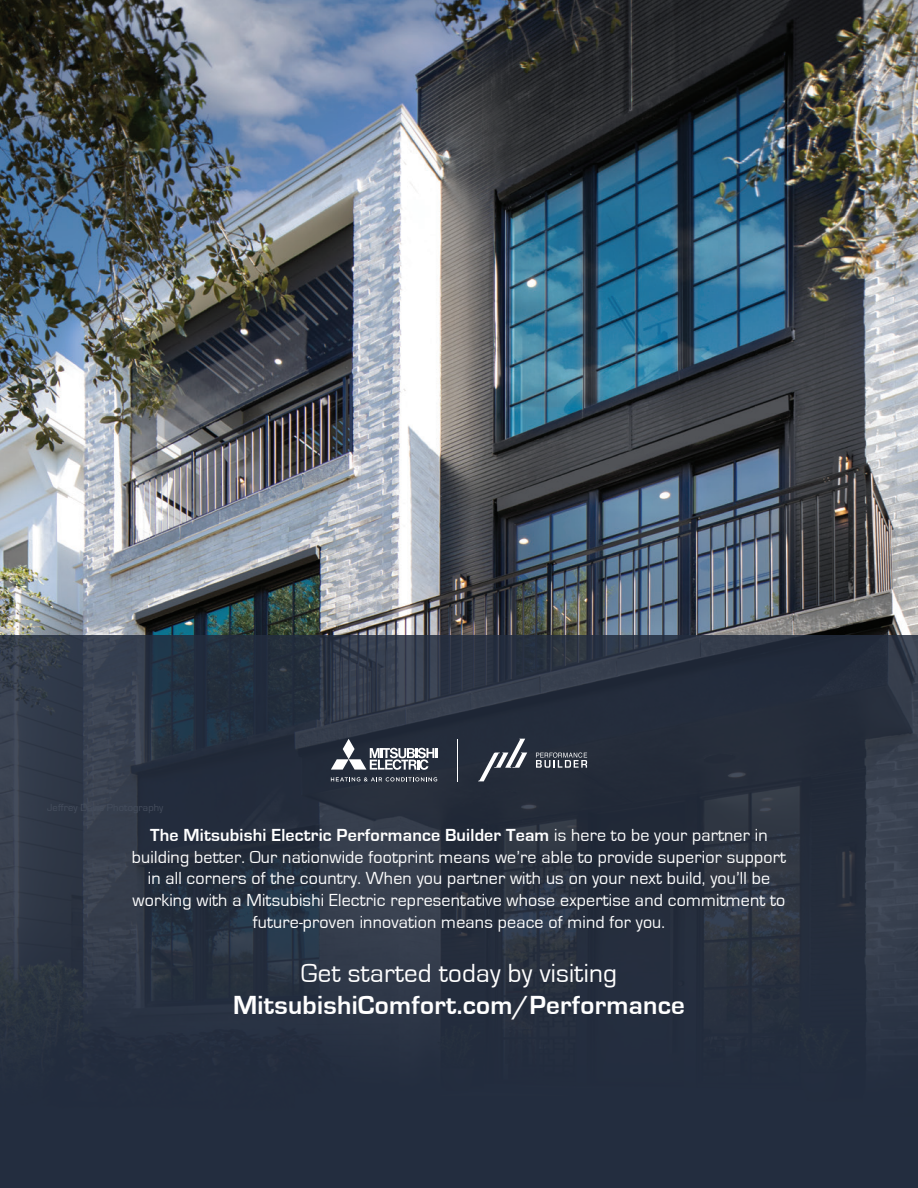
<style>
.page{position:relative;width:918px;height:1188px;background:#fff}
.page>*{position:absolute;margin:0;border:0;box-sizing:border-box;transform-origin:0 0}
.t1{font:700 27px "Eurostile";letter-spacing:.01em;color:#fff}
.t2{font:27px "Eurostile";letter-spacing:.01em;color:#fff}
.t3{font:18px/21.6px "Eurostile";letter-spacing:.01em;color:#fff;text-align:center}
.s1{font-weight:700}
</style>
<div class="page">
<img style="left:0;top:0;width:918px;height:635px">
<svg style="left:0;top:635px;width:918px;height:553px;background:#283141"></svg>
<svg style="left:536px;top:753px;width:51px;height:15px"></svg>
<svg style="left:478px;top:739px;width:49px;height:42px"></svg>
<svg style="left:331px;top:739px;width:106px;height:31px"></svg>
<svg style="left:331px;top:777px;width:106px;height:4px"></svg>
<hr style="left:457px;top:739px;width:1px;height:43px;background:#fff">
<p class="t3" style="left:132px;top:825px;width:656px"><span class="s1">The Mitsubishi Electric Performance Builder Team</span> is here to be your partner in building better. Our nationwide footprint means we’re able to provide superior support in all corners of the country. When you partner with us on your next build, you’ll be working with a Mitsubishi Electric representative whose expertise and commitment to future-proven innovation means peace of mind for you.</p>
<p class="t2" style="left:301px;top:958px;width:318px">Get started today by visiting</p>
<p class="t1" style="left:233px;top:990px;width:453px">MitsubishiComfort.com/Performance</p>
</div>
